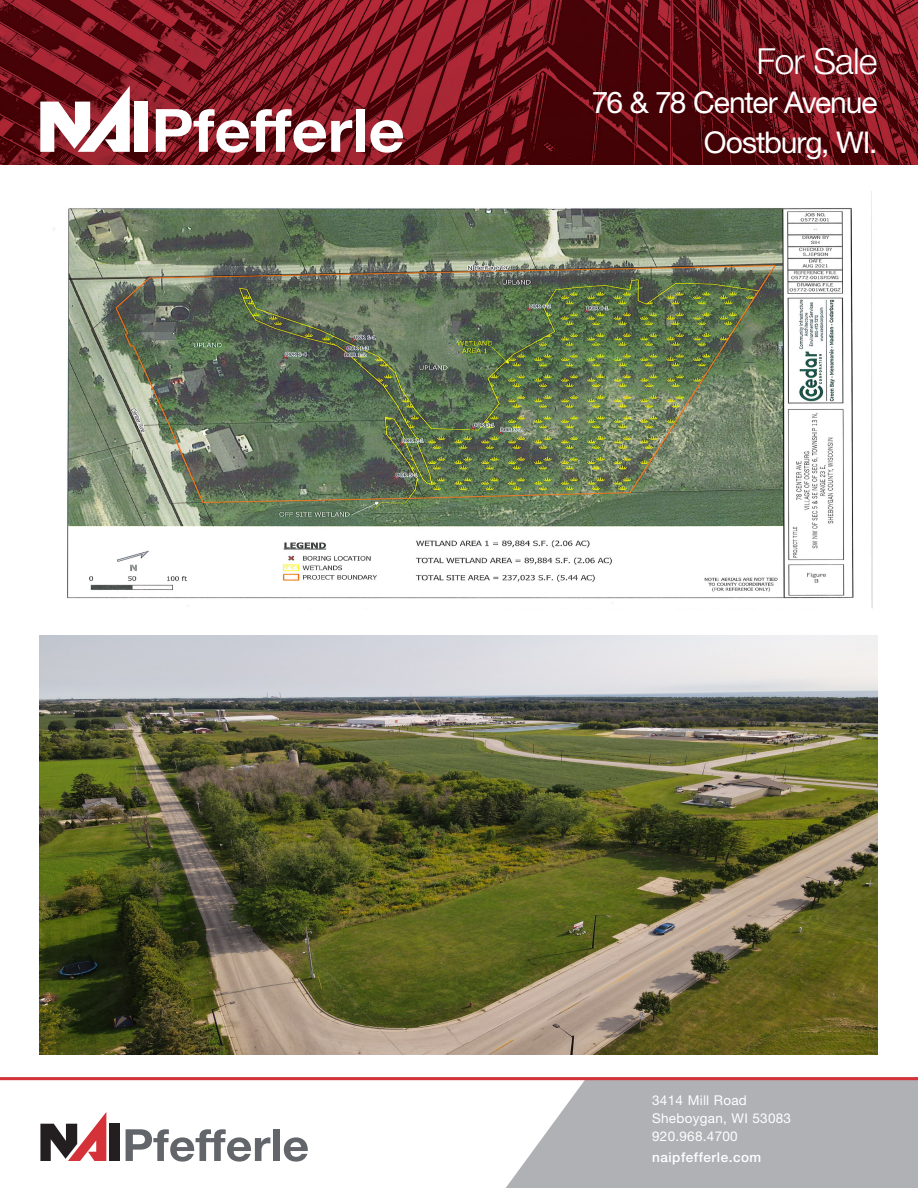
<style>
.page{position:relative;width:918px;height:1188px;background:#fff}
.page>*{position:absolute;margin:0;border:0;box-sizing:border-box;transform-origin:0 0}
.t1{font:300 36px "Helvetica Neue LT Std";letter-spacing:-.025em;color:#fff}
.t2{font:30px "Helvetica Neue LT Std";letter-spacing:-.035em;color:#fff}
.t3{font:13.5px "Helvetica Neue LT Std";letter-spacing:.02em;color:#fff}
.t4{font:500 13.5px "Helvetica Neue LT Std";letter-spacing:.04em;color:#fff}
</style>
<div class="page">
<div style="left:0;top:1078px;width:918px;height:110px;background:#b0b1b5"></div>
<svg style="left:0;top:1080px;width:586px;height:108px;fill:#fff"></svg>
<hr style="left:0;top:1077px;width:918px;height:3px;background:#d43238">
<div style="left:110px;top:1124px;width:10px;height:37px;background:#231f20"></div>
<svg style="left:40px;top:1112px;width:66px;height:49px"></svg>
<svg style="left:126px;top:1129px;width:144px;height:33px"></svg>
<div style="left:273px;top:1129px;width:7px;height:32px;background:#62656a"></div>
<svg style="left:284px;top:1137px;width:24px;height:25px"></svg>
<img style="left:0;top:0;width:918px;height:165px">
<div style="left:134px;top:102px;width:14px;height:50px;background:#fff"></div>
<svg style="left:40px;top:86px;width:90px;height:66px"></svg>
<svg style="left:156px;top:109px;width:196px;height:44px"></svg>
<div style="left:356px;top:109px;width:9px;height:43px;background:#fff"></div>
<svg style="left:370px;top:120px;width:33px;height:33px"></svg>
<img style="left:40px;top:636px;width:837px;height:418px">
<img style="left:53px;top:191px;width:820px;height:417px">
<p class="t1" style="left:756px;top:39px;width:123px">For Sale</p>
<p class="t2" style="left:592px;top:85px;width:287px">76 &amp; 78 Center Avenue</p>
<p class="t2" style="left:704px;top:124px;width:175px">Oostburg, WI.</p>
<p class="t3" style="left:652px;top:1092px;width:96px">3414 Mill Road</p>
<p class="t3" style="left:652px;top:1110px;width:140px">Sheboygan, WI 53083</p>
<p class="t3" style="left:652px;top:1128px;width:87px">920.968.4700</p>
<p class="t4" style="left:652px;top:1149px;width:111px">naipfefferle.com</p>
</div>
